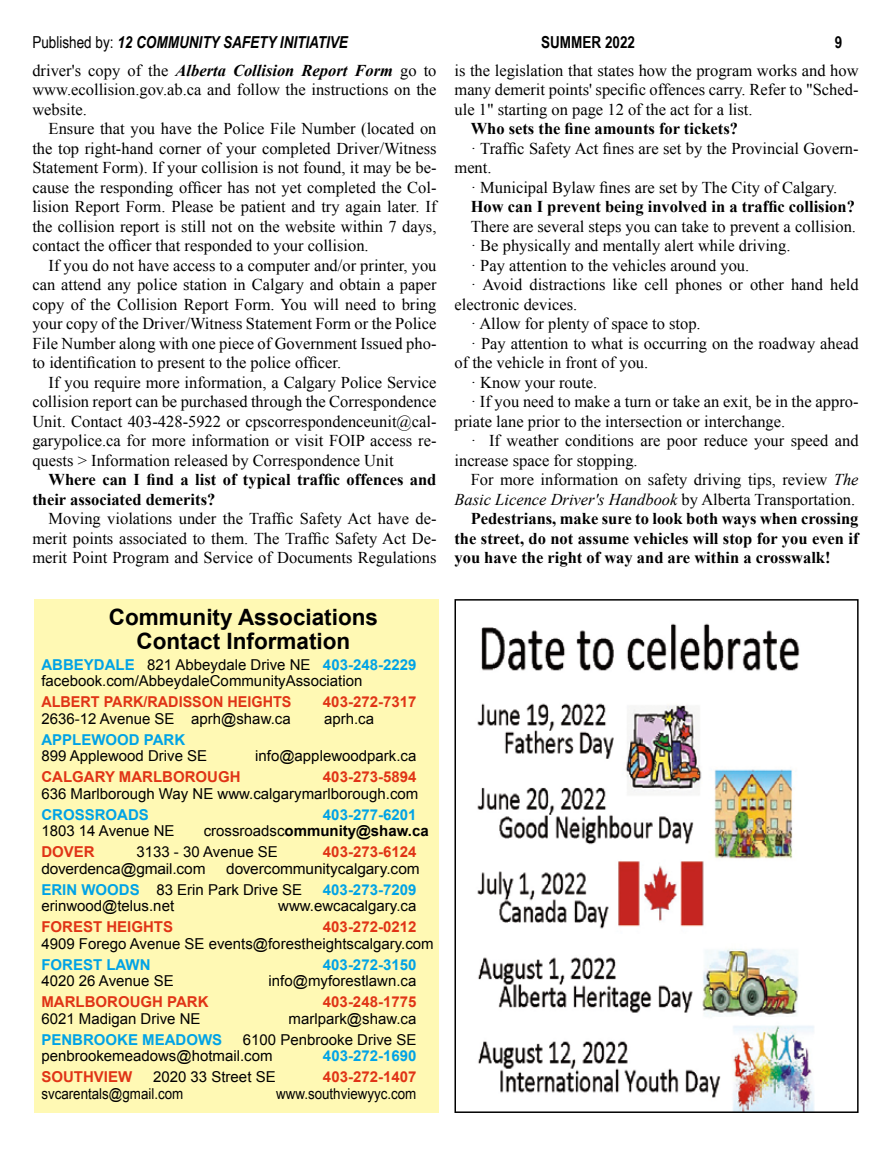
<style>
.page{position:relative;width:891px;height:1161px;background:#fff}
.page>*{position:absolute;margin:0;border:0;box-sizing:border-box;transform-origin:0 0}
.t1{font:700 22.5px/24px "Arial";color:#000;text-align:center}
.t2{font:16.5px/19.5px "Times New Roman";color:#000;text-align:justify}
.t3{font:700 16.5px/19.5px "Times New Roman";color:#000}
.t4{font:italic 16.5px "Times New Roman";color:#000}
.t5{font:italic 700 16.5px "Arial Narrow";color:#000}
.t6{font:700 16.5px "Arial Narrow";color:#000}
.t7{font:15px/16.5px "Arial";color:#000}
.t8{font:700 15px "Arial";color:#e03416}
.t9{font:700 15px "Arial";color:#00a3e6}
.t10{font:15px "Arial";color:#000;scale:.89 1}
.t11{font:700 15px "Arial";color:#000}
.t12{font:700 15px "Arial";color:#e03416;scale:.96 1}
.s1{font-weight:400;font-style:normal}
.s2{font-weight:700;font-style:italic}
.s3{font-style:italic}
.s4{font-style:normal}
.s5{font-weight:700;color:#00a3e6}
.s6{font-weight:400}
</style>
<div class="page">
<div style="left:35px;top:600px;width:404px;height:513px;background:#fff9b4"></div>
<img style="left:477px;top:623px;width:338px;height:487px">
<div style="left:454px;top:599px;width:405px;height:514px;border:2px solid #000"></div>
<p class="t5" style="left:32px;top:29px;width:317px"><span class="s1">Published by:</span> 12 COMMUNITY SAFETY INITIATIVE</p>
<p class="t6" style="left:541px;top:29px;width:95px">SUMMER 2022</p>
<p class="t6" style="left:835px;top:29px;width:9px">9</p>
<p class="t2" style="left:32px;top:60px;width:406px">driver's copy of the <span class="s2">Alberta Collision Report Form</span> go to www.ecollision.gov.ab.ca and follow the instructions on the website.</p>
<p class="t2" style="left:32px;top:119px;width:406px;text-indent:16px">Ensure that you have the Police File Number (located on the top right-hand corner of your completed Driver/Witness Statement Form). If your collision is not found, it may be be&shy;cause the responding officer has not yet completed the Col&shy;lision Report Form. Please be patient and try again later. If the collision report is still not on the website within 7 days, contact the officer that responded to your collision.</p>
<p class="t2" style="left:32px;top:255px;width:406px;text-indent:16px">If you do not have access to a computer and/or printer, you can attend any police station in Calgary and obtain a paper copy of the Collision Report Form. You will need to bring your copy of the Driver/Witness Statement Form or the Police File Number along with one piece of Government Issued pho&shy;to identification to present to the police officer.</p>
<p class="t2" style="left:32px;top:372px;width:406px;text-indent:16px">If you require more information, a Calgary Police Service collision report can be purchased through the Correspondence Unit. Contact 403-428-5922 or cpscorrespondenceunit@cal&shy;garypolice.ca for more information or visit FOIP access re&shy;quests &gt; Information released by Correspondence Unit</p>
<p class="t3" style="left:32px;top:470px;width:406px;text-indent:16px">Where can I find a list of typical traffic offences and their associated demerits?</p>
<p class="t2" style="left:32px;top:509px;width:406px;text-indent:16px">Moving violations under the Traffic Safety Act have de&shy;merit points associated to them. The Traffic Safety Act De&shy;merit Point Program and Service of Documents Regulations</p>
<p class="t2" style="left:455px;top:60px;width:406px">is the legislation that states how the program works and how many demerit points' specific offences carry. Refer to "Sched&shy;ule 1" starting on page 12 of the act for a list.</p>
<p class="t3" style="left:471px;top:119px;width:269px">Who sets the fine amounts for tickets?</p>
<p class="t2" style="left:455px;top:138px;width:406px;text-indent:16px">· Traffic Safety Act fines are set by the Provincial Govern&shy;ment.</p>
<p class="t2" style="left:471px;top:177px;width:368px">· Municipal Bylaw fines are set by The City of Calgary.</p>
<p class="t3" style="left:471px;top:197px;width:386px">How can I prevent being involved in a traffic collision?</p>
<p class="t2" style="left:471px;top:216px;width:387px">There are several steps you can take to prevent a collision.</p>
<p class="t2" style="left:471px;top:236px;width:321px">· Be physically and mentally alert while driving.</p>
<p class="t2" style="left:471px;top:255px;width:280px">· Pay attention to the vehicles around you.</p>
<p class="t2" style="left:471px;top:275px;width:389px">· Avoid distractions like cell phones or other hand held</p>
<p class="t2" style="left:455px;top:294px;width:124px">electronic devices.</p>
<p class="t2" style="left:471px;top:314px;width:232px">· Allow for plenty of space to stop.</p>
<p class="t2" style="left:471px;top:333px;width:389px">· Pay attention to what is occurring on the roadway ahead</p>
<p class="t2" style="left:455px;top:353px;width:195px">of the vehicle in front of you.</p>
<p class="t2" style="left:471px;top:372px;width:128px">· Know your route.</p>
<p class="t2" style="left:471px;top:392px;width:389px">· If you need to make a turn or take an exit, be in the appro-</p>
<p class="t2" style="left:455px;top:411px;width:332px">priate lane prior to the intersection or interchange.</p>
<p class="t2" style="left:471px;top:431px;width:389px">· If weather conditions are poor reduce your speed and</p>
<p class="t2" style="left:455px;top:450px;width:185px">increase space for stopping.</p>
<p class="t2" style="left:471px;top:470px;width:389px">For more information on safety driving tips, review <span class="s3">The</span></p>
<p class="t4" style="left:455px;top:488px;width:402px">Basic Licence Driver's Handbook <span class="s4">by Alberta Transportation.</span></p>
<p class="t3" style="left:471px;top:509px;width:389px">Pedestrians, make sure to look both ways when crossing</p>
<p class="t3" style="left:455px;top:528px;width:406px">the street, do not assume vehicles will stop for you even if</p>
<p class="t3" style="left:455px;top:548px;width:378px">you have the right of way and are within a crosswalk!</p>
<h1 class="t1" style="left:109px;top:606px;width:271px">Community Associations<br>Contact Information</h1>
<p class="t7" style="left:41px;top:656px;width:376px"><span class="s5">ABBEYDALE</span> 821 Abbeydale Drive NE <span class="s5">403-248-2229 </span>facebook.com/AbbeydaleCommunityAssociation</p>
<p class="t12" style="left:41px;top:692px;width:262px">ALBERT PARK/RADISSON HEIGHTS</p>
<p class="t8" style="left:323px;top:692px;width:95px">403-272-7317</p>
<p class="t7" style="left:41px;top:710px;width:251px">2636-12 Avenue SE aprh@shaw.ca</p>
<p class="t7" style="left:324px;top:710px;width:52px">aprh.ca</p>
<p class="t9" style="left:41px;top:730px;width:145px">APPLEWOOD PARK</p>
<p class="t7" style="left:41px;top:748px;width:167px">899 Applewood Drive SE</p>
<p class="t7" style="left:255px;top:748px;width:163px">info@applewoodpark.ca</p>
<p class="t8" style="left:41px;top:767px;width:201px">CALGARY MARLBOROUGH</p>
<p class="t8" style="left:323px;top:767px;width:95px">403-273-5894</p>
<p class="t7" style="left:41px;top:785px;width:379px">636 Marlborough Way NE www.calgarymarlborough.com</p>
<p class="t9" style="left:41px;top:805px;width:109px">CROSSROADS</p>
<p class="t9" style="left:323px;top:805px;width:95px">403-277-6201</p>
<p class="t7" style="left:41px;top:823px;width:135px">1803 14 Avenue NE</p>
<p class="t11" style="left:204px;top:821px;width:226px"><span class="s6">crossroadsc</span>ommunity@shaw.ca</p>
<p class="t8" style="left:41px;top:842px;width:55px">DOVER</p>
<p class="t7" style="left:136px;top:844px;width:143px">3133 - 30 Avenue SE</p>
<p class="t8" style="left:323px;top:842px;width:95px">403-273-6124</p>
<p class="t7" style="left:41px;top:860px;width:166px">doverdenca@gmail.com</p>
<p class="t7" style="left:41px;top:858px;width:380px;line-height:21px;text-indent:185px">dovercommunitycalgary.com<br><span class="s5">ERIN WOODS</span> 83 Erin Park Drive SE</p>
<p class="t9" style="left:323px;top:880px;width:95px">403-273-7209</p>
<p class="t7" style="left:41px;top:898px;width:134px">erinwood@telus.net</p>
<p class="t7" style="left:278px;top:898px;width:140px">www.ewcacalgary.ca</p>
<p class="t8" style="left:41px;top:917px;width:133px">FOREST HEIGHTS</p>
<p class="t8" style="left:323px;top:917px;width:95px">403-272-0212</p>
<p class="t7" style="left:41px;top:935px;width:394px">4909 Forego Avenue SE events@forestheightscalgary.com</p>
<p class="t9" style="left:41px;top:955px;width:111px">FOREST LAWN</p>
<p class="t9" style="left:323px;top:955px;width:95px">403-272-3150</p>
<p class="t7" style="left:41px;top:973px;width:134px">4020 26 Avenue SE</p>
<p class="t7" style="left:269px;top:973px;width:149px">info@myforestlawn.ca</p>
<p class="t8" style="left:41px;top:992px;width:169px">MARLBOROUGH PARK</p>
<p class="t8" style="left:323px;top:992px;width:95px">403-248-1775</p>
<p class="t7" style="left:41px;top:1010px;width:161px">6021 Madigan Drive NE</p>
<p class="t7" style="left:289px;top:1010px;width:129px">marlpark@shaw.ca</p>
<p class="t9" style="left:41px;top:1030px;width:182px">PENBROOKE MEADOWS</p>
<p class="t7" style="left:41px;top:1031px;width:376px;text-indent:202px">6100 Penbrooke Drive SE penbrookemeadows@hotmail.com</p>
<p class="t9" style="left:323px;top:1046px;width:95px">403-272-1690</p>
<p class="t8" style="left:41px;top:1067px;width:92px">SOUTHVIEW</p>
<p class="t7" style="left:153px;top:1069px;width:124px">2020 33 Street SE</p>
<p class="t8" style="left:323px;top:1067px;width:95px">403-272-1407</p>
<p class="t10" style="left:41px;top:1084px;width:161px">svcarentals@gmail.com</p>
<p class="t10" style="left:276px;top:1084px;width:159px">www.southviewyyc.com</p>
</div>
